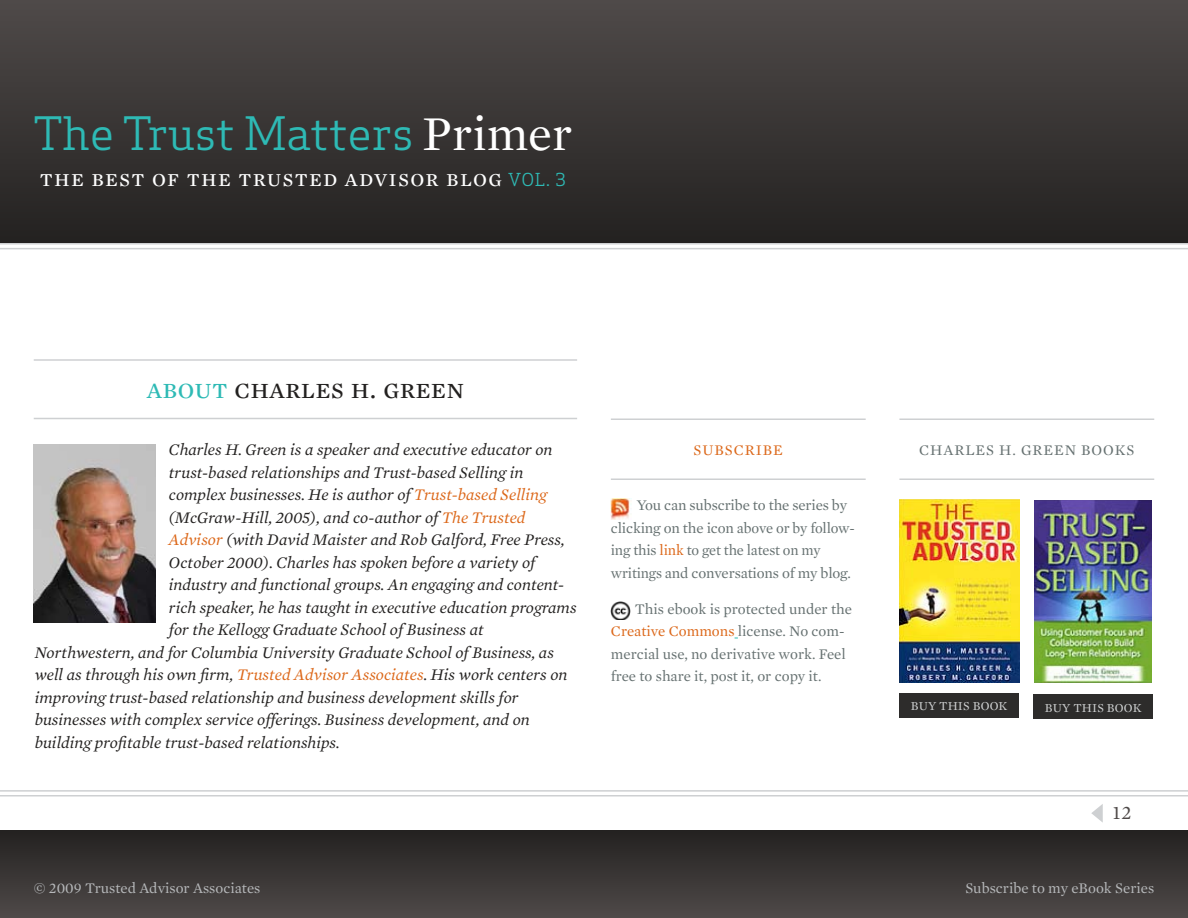
<style>
.page{position:relative;width:1188px;height:918px;background:#fff}
.page>*{position:absolute;margin:0;border:0;box-sizing:border-box;transform-origin:0 0}
.t1{font:45px "Apex Serif";color:#2ebab5}
.t2{font:28.5px "Mercury Text G1 Roman SC";letter-spacing:.01em;color:#232120}
.t3{font:24px "Mercury Text G1 Roman SC";letter-spacing:.05em;color:#fff}
.t4{font:19.5px "Mercury Text G1";color:#4f4a49}
.t5{font:italic 16.5px "Mercury Text G1";color:#232120}
.t6{font:15px/22.5px "Mercury Text G1";letter-spacing:-.01em;color:#667171}
.t7{font:15px "Mercury Text G1";color:#b6b8ba}
.t8{font:15px "Mercury Text G1";letter-spacing:.06em;color:#667171}
.t9{font:15px "Mercury Text G1";color:#dc681a}
.t10{font:12.45px "Mercury Text G1 Roman SC";letter-spacing:.01em;color:#cfd1d2}
.s1{font-family:"Mercury Text G1";font-size:49.5px;color:#fff}
.s2{font-family:"Apex Serif";font-size:17.4px;color:#2ebab5}
.s3{color:#2ebab5}
.s4{color:#dc681a}
</style>
<div class="page">
<div style="left:0;top:830px;width:1188px;height:88px;background:linear-gradient(to bottom,#232120,#4e4948)"></div>
<hr style="left:0;top:243px;width:1188px;height:1px;background:#ced0d2">
<hr style="left:0;top:248px;width:1188px;height:1px;background:#ced0d2">
<hr style="left:0;top:790px;width:1188px;height:2px;background:#ced0d2">
<hr style="left:0;top:795px;width:1188px;height:1px;background:#ced0d2">
<div style="left:0;top:0;width:1188px;height:243px;background:linear-gradient(to bottom,#4f4a49,#232120)"></div>
<svg style="left:1091px;top:804px;width:12px;height:19px"></svg>
<hr style="left:899px;top:478px;width:255px;height:2px;background:#ced0d2">
<hr style="left:899px;top:418px;width:255px;height:2px;background:#ced0d2">
<hr style="left:611px;top:478px;width:255px;height:2px;background:#ced0d2">
<hr style="left:611px;top:418px;width:255px;height:2px;background:#ced0d2">
<img style="left:611px;top:499px;width:19px;height:20px">
<img style="left:611px;top:602px;width:20px;height:18px">
<img style="left:1034px;top:501px;width:117px;height:181px">
<div style="left:1034px;top:694px;width:119px;height:25px;background:#2d2c2b"></div>
<div style="left:899px;top:693px;width:120px;height:25px;background:#2d2c2b"></div>
<img style="left:900px;top:499px;width:119px;height:183px">
<img style="left:34px;top:444px;width:121px;height:179px">
<hr style="left:34px;top:359px;width:543px;height:2px;background:#ced0d2">
<hr style="left:34px;top:418px;width:543px;height:1px;background:#ced0d2">
<h1 class="t1" style="left:34px;top:105px;width:540px">The Trust Matters <span class="s1">Primer</span></h1>
<h3 class="t3" style="left:40px;top:164px;width:528px">the best of the trusted advisor blog <span class="s2">VOL. 3</span></h3>
<h2 class="t2" style="left:147px;top:372px;width:319px"><span class="s3">about</span> charles h. green</h2>
<p class="t5" style="left:169px;top:440px;width:385px">Charles H. Green is a speaker and executive educator on</p>
<p class="t9" style="left:694px;top:441px;width:32px">Subsc</p>
<p class="t9" style="left:745px;top:441px;width:40px">ribe</p>
<p class="t5" style="left:169px;top:463px;width:356px">trust-based relationships and Trust-based Selling in</p>
<p class="t5" style="left:169px;top:485px;width:380px">complex businesses. He is author of <span class="s4">Trust-based Selling</span></p>
<p class="t5" style="left:169px;top:508px;width:358px">(McGraw-Hill, 2005), and co-author of <span class="s4">The Trusted</span></p>
<p class="t5" style="left:169px;top:530px;width:397px"><span class="s4">Advisor</span> (with David Maister and Rob Galford, Free Press,</p>
<p class="t5" style="left:169px;top:553px;width:368px">October 2000). Charles has spoken before a variety of</p>
<p class="t5" style="left:169px;top:575px;width:397px">industry and functional groups. An engaging and content-</p>
<p class="t5" style="left:169px;top:598px;width:409px">rich speaker, he has taught in executive education programs</p>
<p class="t5" style="left:169px;top:620px;width:316px">for the Kellogg Graduate School of Business at</p>
<p class="t5" style="left:35px;top:643px;width:521px">Northwestern, and for Columbia University Graduate School of Business, as</p>
<p class="t5" style="left:35px;top:665px;width:534px">well as through his own firm, <span class="s4">Trusted Advisor Associates</span>. His work centers on</p>
<p class="t5" style="left:35px;top:688px;width:485px">improving trust-based relationship and business development skills for</p>
<p class="t5" style="left:35px;top:710px;width:497px">businesses with complex service offerings. Business development, and on</p>
<p class="t5" style="left:35px;top:733px;width:307px">building profitable trust-based relationships.</p>
<p class="t6" style="left:611px;top:494px;width:245px;text-indent:26px">You can subscribe to the series by clicking on the icon above or by follow&shy;ing this <span class="s4">link</span> to get the latest on my writings and conversations of my blog.</p>
<p class="t6" style="left:611px;top:598px;width:243px;text-indent:24px">This ebook is protected under the <span class="s4">Creative Commons</span> license. No com&shy;mercial use, no derivative work. Feel free to share it, post it, or copy it.</p>
<p class="t8" style="left:919px;top:441px;width:185px">Charles H. Green Book</p>
<p class="t6" style="left:1127px;top:438px;width:8px">s</p>
<p class="t10" style="left:911px;top:699px;width:98px">Buy this book</p>
<p class="t10" style="left:1045px;top:700px;width:98px">Buy this book</p>
<p class="t4" style="left:1113px;top:801px;width:21px">12</p>
<p class="t7" style="left:34px;top:879px;width:228px">© 2009 Trusted Advisor Associates</p>
<p class="t7" style="left:965px;top:879px;width:190px">Subscribe to my eBook Series</p>
</div>
